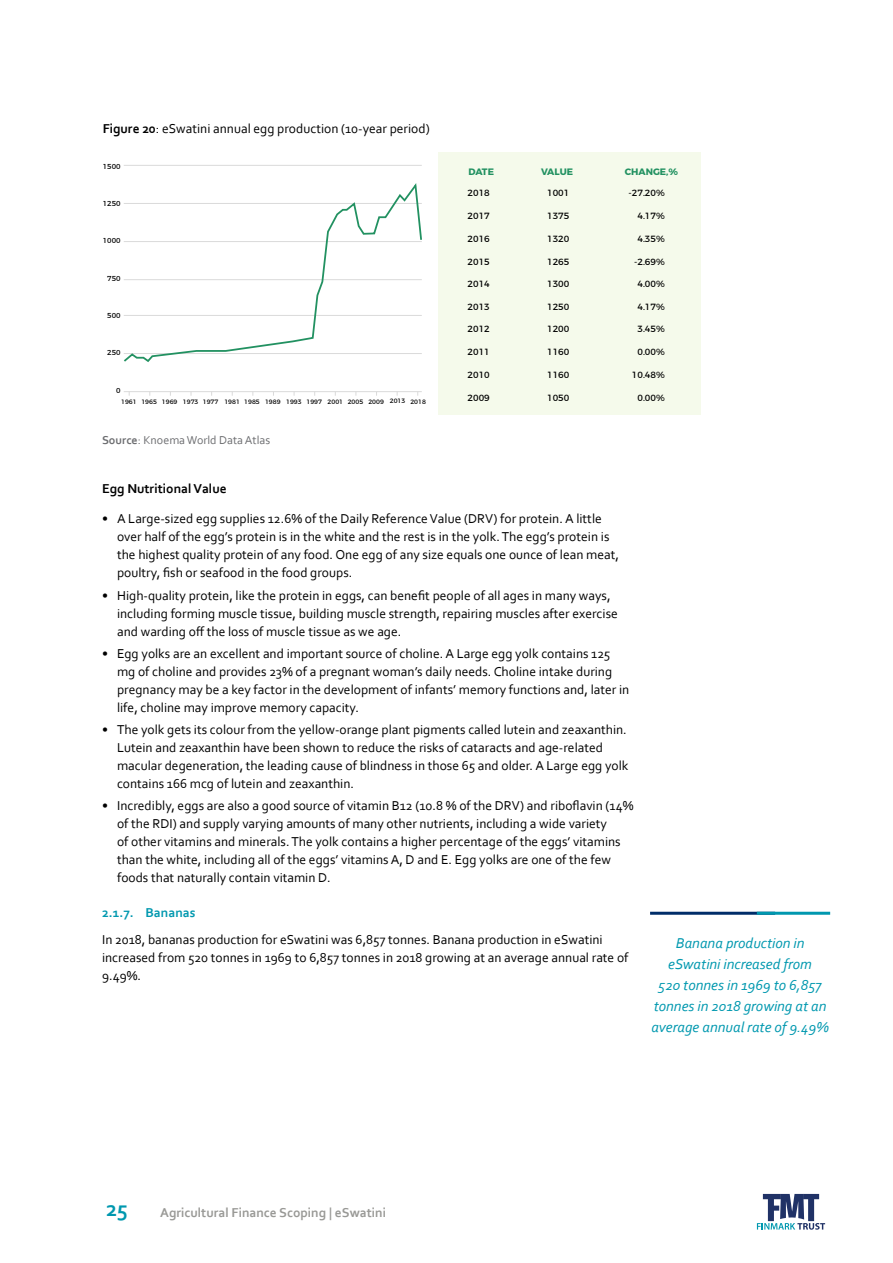
<style>
.page{position:relative;width:893px;height:1263px;background:#fff}
.page>*{position:absolute;margin:0;border:0;box-sizing:border-box;transform-origin:0 0}
.t1{font:700 22.5px "Corbel";color:#0098af}
.t2{font:italic 15px/21px "Corbel";color:#0098af;text-align:center}
.t3{font:13.5px/18px "Corbel";color:#000}
.t4{font:700 13.5px "Corbel";color:#999996}
.t5{font:700 13.5px "Corbel";color:#000}
.t6{font:700 13.5px "Corbel";color:#0098af}
.t7{font:12px "Corbel";color:#6d6e71}
.t8{font:700 9.3px "Montserrat";color:#229161}
.t9{font:9px "Montserrat";color:#000}
.t10{font:7.2px "Montserrat";color:#000}
.t11{font:6.3px "Montserrat";color:#000}
.s1{font-weight:700}
</style>
<div class="page">
<svg style="left:757px;top:1194px;width:68px;height:36px"></svg>
<div style="left:438px;top:153px;width:263px;height:262px;background:#f5faeb"></div>
<hr style="left:124px;top:165px;width:298px;height:1px;background:#dadada">
<hr style="left:124px;top:391px;width:298px;height:1px;background:#dadada">
<svg style="left:124px;top:183px;width:298px;height:179px"></svg>
<hr style="left:650px;top:912px;width:125px;height:3px;background:#002d69">
<hr style="left:757px;top:912px;width:73px;height:3px;background:#0098af">
<p class="t3" style="left:103px;top:120px;width:328px"><span class="s1">Figure 20</span>: eSwatini annual egg production (10-year period)</p>
<p class="t10" style="left:103px;top:160px;width:19px">1500</p>
<p class="t10" style="left:103px;top:197px;width:19px">1250</p>
<p class="t10" style="left:103px;top:235px;width:19px">1000</p>
<p class="t10" style="left:107px;top:273px;width:15px">750</p>
<p class="t10" style="left:107px;top:310px;width:15px">500</p>
<p class="t10" style="left:107px;top:347px;width:15px">250</p>
<p class="t10" style="left:116px;top:384px;width:6px">0</p>
<p class="t11" style="left:141px;top:396px;width:286px">1965 1969 1973 1977 1981 1985 1989 1993 1997 2001 2005 2009 2013 2018</p>
<p class="t11" style="left:121px;top:396px;width:17px">1961</p>
<p class="t8" style="left:468px;top:164px;width:27px">DATE</p>
<p class="t8" style="left:541px;top:164px;width:34px">VALUE</p>
<p class="t8" style="left:625px;top:164px;width:55px">CHANGE,%</p>
<p class="t9" style="left:468px;top:185px;width:24px">2018</p>
<p class="t9" style="left:547px;top:185px;width:24px">1001</p>
<p class="t9" style="left:629px;top:185px;width:38px">-27.20%</p>
<p class="t9" style="left:468px;top:209px;width:24px">2017</p>
<p class="t9" style="left:547px;top:209px;width:24px">1375</p>
<p class="t9" style="left:637px;top:209px;width:29px">4.17%</p>
<p class="t9" style="left:468px;top:231px;width:24px">2016</p>
<p class="t9" style="left:547px;top:231px;width:24px">1320</p>
<p class="t9" style="left:637px;top:231px;width:29px">4.35%</p>
<p class="t9" style="left:468px;top:254px;width:24px">2015</p>
<p class="t9" style="left:547px;top:254px;width:24px">1265</p>
<p class="t9" style="left:634px;top:254px;width:32px">-2.69%</p>
<p class="t9" style="left:468px;top:277px;width:24px">2014</p>
<p class="t9" style="left:547px;top:277px;width:24px">1300</p>
<p class="t9" style="left:637px;top:277px;width:29px">4.00%</p>
<p class="t9" style="left:468px;top:300px;width:24px">2013</p>
<p class="t9" style="left:547px;top:300px;width:24px">1250</p>
<p class="t9" style="left:637px;top:300px;width:29px">4.17%</p>
<p class="t9" style="left:468px;top:322px;width:24px">2012</p>
<p class="t9" style="left:547px;top:322px;width:24px">1200</p>
<p class="t9" style="left:637px;top:322px;width:29px">3.45%</p>
<p class="t9" style="left:468px;top:345px;width:24px">2011</p>
<p class="t9" style="left:547px;top:345px;width:24px">1160</p>
<p class="t9" style="left:637px;top:345px;width:29px">0.00%</p>
<p class="t9" style="left:468px;top:367px;width:24px">2010</p>
<p class="t9" style="left:547px;top:367px;width:24px">1160</p>
<p class="t9" style="left:632px;top:367px;width:34px">10.48%</p>
<p class="t9" style="left:468px;top:390px;width:24px">2009</p>
<p class="t9" style="left:547px;top:390px;width:24px">1050</p>
<p class="t9" style="left:637px;top:390px;width:29px">0.00%</p>
<p class="t7" style="left:102px;top:432px;width:170px"><span class="s1">Source</span>: Knoema World Data Atlas</p>
<p class="t5" style="left:102px;top:480px;width:126px">Egg Nutritional Value</p>
<p class="t3" style="left:117px;top:510px;width:503px;text-indent:-15px">• A Large-sized egg supplies 12.6% of the Daily Reference Value (DRV) for protein. A little over half of the egg’s protein is in the white and the rest is in the yolk. The egg’s protein is the highest quality protein of any food. One egg of any size equals one ounce of lean meat, poultry, fish or seafood in the food groups.</p>
<p class="t3" style="left:117px;top:586px;width:502px;text-indent:-15px">• High-quality protein, like the protein in eggs, can benefit people of all ages in many ways, including forming muscle tissue, building muscle strength, repairing muscles after exercise and warding off the loss of muscle tissue as we age.</p>
<p class="t3" style="left:117px;top:644px;width:514px;text-indent:-15px">• Egg yolks are an excellent and important source of choline. A Large egg yolk contains 125 mg of choline and provides 23% of a pregnant woman’s daily needs. Choline intake during pregnancy may be a key factor in the development of infants’ memory functions and, later in life, choline may improve memory capacity.</p>
<p class="t3" style="left:117px;top:720px;width:513px;text-indent:-15px">• The yolk gets its colour from the yellow-orange plant pigments called lutein and zeaxanthin.<br>Lutein and zeaxanthin have been shown to reduce the risks of cataracts and age-related macular degeneration, the leading cause of blindness in those 65 and older. A Large egg yolk contains 166 mcg of lutein and zeaxanthin.</p>
<p class="t3" style="left:117px;top:797px;width:518px;text-indent:-15px">• Incredibly, eggs are also a good source of vitamin B12 (10.8 % of the DRV) and riboflavin (14% of the RDI) and supply varying amounts of many other nutrients, including a wide variety<br>of other vitamins and minerals. The yolk contains a higher percentage of the eggs’ vitamins than the white, including all of the eggs’ vitamins A, D and E. Egg yolks are one of the few foods that naturally contain vitamin D.</p>
<p class="t6" style="left:102px;top:904px;width:95px">2.1.7. Bananas</p>
<p class="t3" style="left:102px;top:930px;width:528px">In 2018, bananas production for eSwatini was 6,857 tonnes. Banana production in eSwatini increased from 520 tonnes in 1969 to 6,857 tonnes in 2018 growing at an average annual rate of<br>9.49%.</p>
<p class="t2" style="left:651px;top:932px;width:179px">Banana production in eSwatini increased from<br>520 tonnes in 1969 to 6,857 tonnes in 2018 growing at an average annual rate of 9.49%</p>
<h1 class="t1" style="left:106px;top:1194px;width:23px">25</h1>
<p class="t4" style="left:160px;top:1204px;width:227px">Agricultural Finance Scoping | eSwatini</p>
</div>
